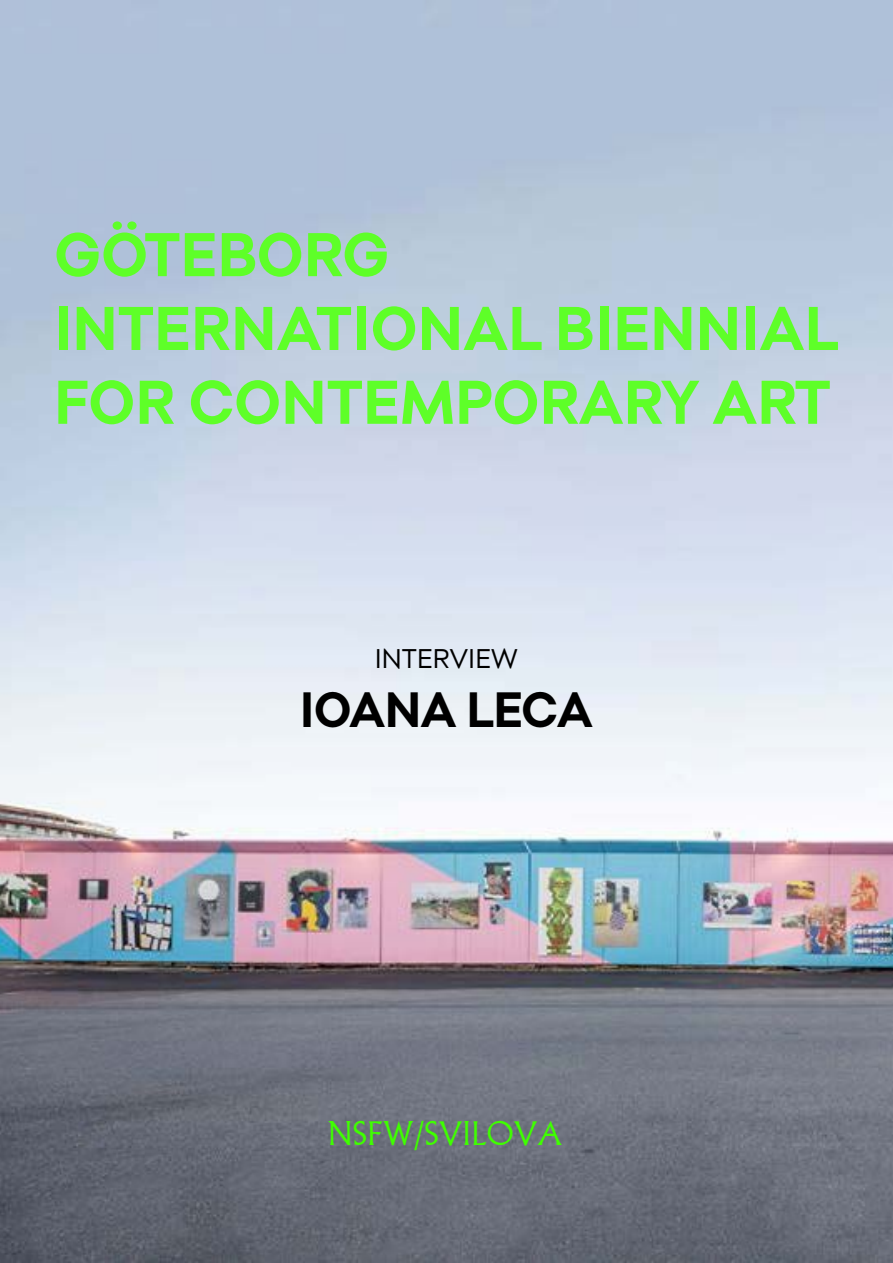
<style>
.page{position:relative;width:893px;height:1263px;background:#fff}
.page>*{position:absolute;margin:0;border:0;box-sizing:border-box;transform-origin:0 0}
.t1{font:700 61.5px/73.8px "Soin Sans Pro";letter-spacing:.015em;color:#5eff28}
.t2{font:700 49.5px "Soin Sans Pro";color:#000}
.t3{font:36px "M Albertus";color:#3fff00}
.t4{font:27px "Soin Sans Pro";color:#000}
</style>
<div class="page">
<img style="left:0;top:1px;width:893px;height:1261px">
<p class="t1" style="left:54px;top:220px;width:786px">GÖTEBORG<br>INTERNATIONAL BIENNIAL<br>FOR CONTEMPORARY ART</p>
<p class="t4" style="left:375px;top:643px;width:145px">INTERVIEW</p>
<p class="t2" style="left:300px;top:680px;width:294px">IOANA LECA</p>
<p class="t3" style="left:328px;top:1113px;width:236px">NSFW/SVILOVA</p>
</div>
